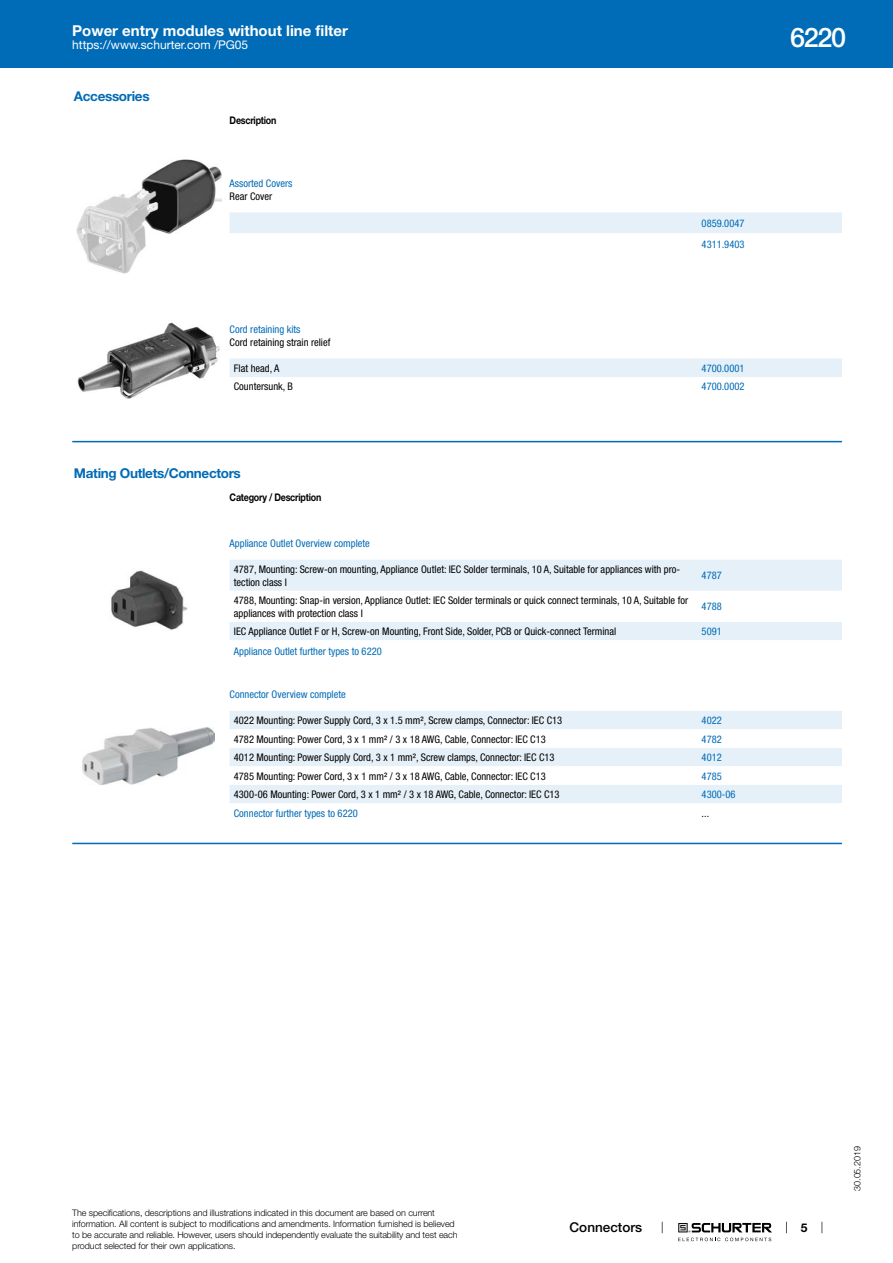
<style>
.page{position:relative;width:893px;height:1263px;background:#fff}
.page>*{position:absolute;margin:0;border:0;box-sizing:border-box;transform-origin:0 0}
.t1{font:500 27px "Helvetica Neue LT";color:#fff}
.t2{font:700 15px "Helvetica Neue LT";color:#fff}
.t3{font:700 13.5px "Helvetica Neue LT";letter-spacing:-.025em;color:#006bb6}
.t4{font:500 13.5px "Helvetica Neue LT";color:#000}
.t5{font:12px "Helvetica Neue LT";color:#fff}
.t6{font:700 12px "Helvetica Neue LT";color:#000}
.t7{font:condensed 10.5px/12.6px "Helvetica Neue LT";color:#000}
.t8{font:condensed 10.5px/20.9px "Helvetica Neue LT";color:#006bb6}
.t9{font:700 10.5px "Helvetica Neue LT";letter-spacing:-.025em;color:#000;scale:.85 1}
.t10{font:300 9px/10.8px "Helvetica Neue LT";letter-spacing:-.01em;color:#000}
</style>
<div class="page">
<svg style="left:678px;top:1223px;width:94px;height:18px"></svg>
<div style="left:0;top:0;width:893px;height:68px;background:#006bb6"></div>
<img style="left:77px;top:160px;width:144px;height:113px">
<div style="left:230px;top:212px;width:612px;height:21px;background:#e6f0f8"></div>
<img style="left:77px;top:322px;width:143px;height:77px">
<div style="left:230px;top:359px;width:612px;height:18px;background:#e6f0f8"></div>
<hr style="left:72px;top:441px;width:770px;height:1px;background:#006bb6">
<img style="left:111px;top:570px;width:77px;height:60px">
<div style="left:230px;top:560px;width:612px;height:31px;background:#e6f0f8"></div>
<div style="left:230px;top:622px;width:612px;height:18px;background:#e6f0f8"></div>
<img style="left:83px;top:727px;width:132px;height:57px">
<div style="left:230px;top:711px;width:612px;height:18px;background:#e6f0f8"></div>
<svg style="left:230px;top:748px;width:612px;height:55px;fill:#e6f0f8"></svg>
<hr style="left:72px;top:843px;width:770px;height:1px;background:#006bb6">
<h2 class="t2" style="left:72px;top:21px;width:277px">Power entry modules without line filter</h2>
<p class="t5" style="left:72px;top:38px;width:178px">https://www.schurter.com /PG05</p>
<p class="t3" style="left:74px;top:88px;width:77px">Accessories</p>
<p class="t9" style="left:230px;top:114px;width:57px">Description</p>
<p class="t8" style="left:230px;top:173px;width:64px">Assorted Covers</p>
<p class="t7" style="left:230px;top:190px;width:44px">Rear Cover</p>
<p class="t8" style="left:702px;top:213px;width:44px">0859.0047<br>4311.9403</p>
<p class="t8" style="left:230px;top:319px;width:72px">Cord retaining kits</p>
<p class="t7" style="left:230px;top:336px;width:102px">Cord retaining strain relief</p>
<p class="t7" style="left:234px;top:362px;width:47px">Flat head, A</p>
<p class="t8" style="left:702px;top:358px;width:44px">4700.0001</p>
<p class="t7" style="left:234px;top:380px;width:61px">Countersunk, B</p>
<p class="t8" style="left:702px;top:376px;width:44px">4700.0002</p>
<p class="t3" style="left:74px;top:465px;width:168px">Mating Outlets/Connectors</p>
<p class="t9" style="left:230px;top:491px;width:109px">Category / Description</p>
<p class="t8" style="left:230px;top:533px;width:142px">Appliance Outlet Overview complete</p>
<p class="t7" style="left:234px;top:563px;width:448px">4787, Mounting: Screw-on mounting, Appliance Outlet: IEC Solder terminals, 10 A, Suitable for appliances with pro&shy;tection class I</p>
<p class="t8" style="left:702px;top:565px;width:22px">4787</p>
<p class="t7" style="left:234px;top:594px;width:456px">4788, Mounting: Snap-in version, Appliance Outlet: IEC Solder terminals or quick connect terminals, 10 A, Suitable for appliances with protection class I</p>
<p class="t8" style="left:702px;top:596px;width:22px">4788</p>
<p class="t7" style="left:234px;top:625px;width:384px">IEC Appliance Outlet F or H, Screw-on Mounting, Front Side, Solder, PCB or Quick-connect Terminal</p>
<p class="t8" style="left:702px;top:621px;width:22px">5091</p>
<p class="t8" style="left:234px;top:641px;width:149px">Appliance Outlet further types to 6220</p>
<p class="t8" style="left:230px;top:684px;width:118px">Connector Overview complete</p>
<p class="t7" style="left:234px;top:714px;width:330px">4022 Mounting: Power Supply Cord, 3 x 1.5 mm², Screw clamps, Connector: IEC C13</p>
<p class="t8" style="left:702px;top:710px;width:22px">4022</p>
<p class="t7" style="left:234px;top:733px;width:313px">4782 Mounting: Power Cord, 3 x 1 mm² / 3 x 18 AWG, Cable, Connector: IEC C13</p>
<p class="t8" style="left:702px;top:728px;width:22px">4782</p>
<p class="t7" style="left:234px;top:751px;width:322px">4012 Mounting: Power Supply Cord, 3 x 1 mm², Screw clamps, Connector: IEC C13</p>
<p class="t8" style="left:702px;top:747px;width:22px">4012</p>
<p class="t7" style="left:234px;top:770px;width:313px">4785 Mounting: Power Cord, 3 x 1 mm² / 3 x 18 AWG, Cable, Connector: IEC C13</p>
<p class="t8" style="left:702px;top:765px;width:22px">4785</p>
<p class="t7" style="left:234px;top:788px;width:327px">4300-06 Mounting: Power Cord, 3 x 1 mm² / 3 x 18 AWG, Cable, Connector: IEC C13</p>
<p class="t8" style="left:702px;top:784px;width:35px">4300-06</p>
<p class="t8" style="left:234px;top:802px;width:125px">Connector further types to 6220</p>
<p class="t7" style="left:702px;top:806px;width:9px">...</p>
<h1 class="t1" style="left:790px;top:21px;width:57px">6220</h1>
<p class="t10" style="left:72px;top:1207px;width:387px">The specifications, descriptions and illustrations indicated in this document are based on current information. All content is subject to modifications and amendments. Information furnished is believed to be accurate and reliable. However, users should independently evaluate the suitability and test each product selected for their own applications.</p>
<p class="t4" style="left:570px;top:1219px;width:74px">Connectors</p>
<p class="t6" style="left:801px;top:1220px;width:8px">5</p>
<p class="t10" style="left:852px;top:1191px;width:46px;rotate:-90deg">30.05.2019</p>
</div>
